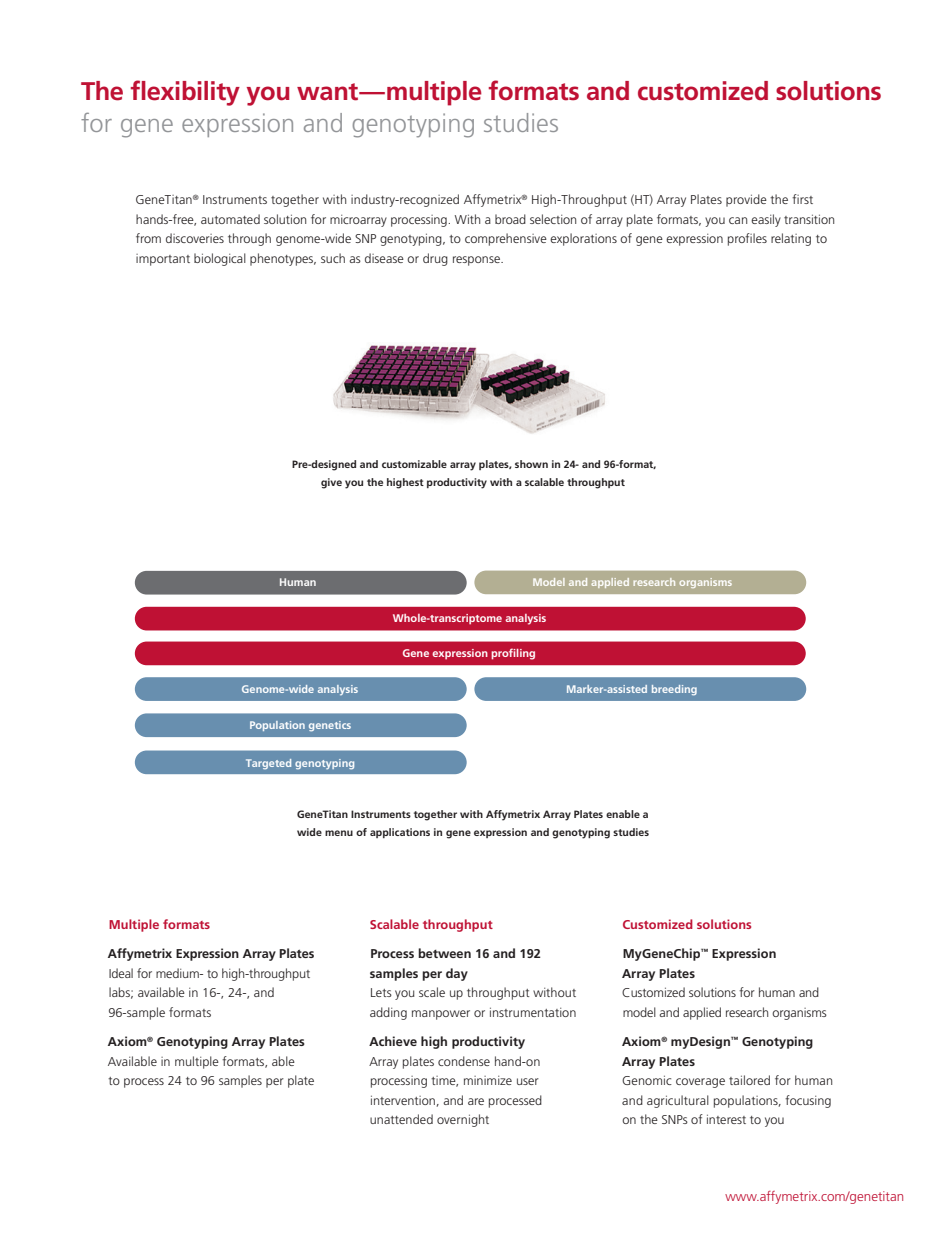
<style>
.page{position:relative;width:945px;height:1242px;background:#fff}
.page>*{position:absolute;margin:0;border:0;box-sizing:border-box;transform-origin:0 0}
.t1{font:700 25.5px "Frutiger LT Std";letter-spacing:-.015em;color:#bf1134}
.t2{font:300 25.5px "Frutiger LT Std";letter-spacing:.005em;color:#939598}
.t3{font:300 13.5px "Frutiger LT Std";color:#bf1134}
.t4{font:300 12.75px/19.5px "Frutiger LT Std";letter-spacing:.005em;color:#231f20}
.t5{font:700 12.75px/19.5px "Frutiger LT Std";letter-spacing:.005em;color:#231f20}
.t6{font:700 12.75px "Frutiger LT Std";letter-spacing:.005em;color:#bf1134}
.t7{font:700 10.95px "Frutiger LT Std";color:#fff}
.t8{font:700 10.5px/18px "Frutiger LT Std";letter-spacing:.005em;color:#231f20;text-align:center}
.s1{font-weight:700}
</style>
<div class="page">
<div style="left:135px;top:677px;width:332px;height:24px;background:#688faf;border-radius:12px"></div>
<div style="left:474px;top:677px;width:332px;height:24px;background:#688faf;border-radius:12px"></div>
<div style="left:474px;top:571px;width:332px;height:23px;background:#b3af93;border-radius:12px"></div>
<div style="left:135px;top:713px;width:332px;height:24px;background:#688faf;border-radius:12px"></div>
<div style="left:135px;top:751px;width:332px;height:23px;background:#688faf;border-radius:12px"></div>
<div style="left:135px;top:642px;width:671px;height:23px;background:#bf1134;border-radius:12px"></div>
<div style="left:135px;top:571px;width:332px;height:24px;background:#6c6d70;border-radius:12px"></div>
<div style="left:135px;top:607px;width:671px;height:23px;background:#bf1134;border-radius:12px"></div>
<img style="left:333px;top:344px;width:272px;height:90px">
<h1 class="t1" style="left:81px;top:76px;width:802px">The flexibility you want—multiple formats and customized solutions</h1>
<h1 class="t2" style="left:81px;top:108px;width:480px">for gene expression and genotyping studies</h1>
<p class="t4" style="left:135px;top:191px;width:701px">GeneTitan<sup>®</sup> Instruments together with industry-recognized Affymetrix<sup>®</sup> High-Throughput (HT) Array Plates provide the first hands-free, automated solution for microarray processing. With a broad selection of array plate formats, you can easily transition from discoveries through genome-wide SNP genotyping, to comprehensive explorations of gene expression profiles relating to important biological phenotypes, such as disease or drug response.</p>
<p class="t8" style="left:292px;top:456px;width:366px">Pre-designed and customizable array plates, shown in 24- and 96-format, give you the highest productivity with a scalable throughput</p>
<p class="t7" style="left:279px;top:576px;width:39px">Human</p>
<p class="t7" style="left:533px;top:576px;width:201px">Model and applied research organisms</p>
<p class="t7" style="left:393px;top:612px;width:155px">Whole-transcriptome analysis</p>
<p class="t7" style="left:403px;top:647px;width:135px">Gene expression profiling</p>
<p class="t7" style="left:242px;top:683px;width:118px">Genome-wide analysis</p>
<p class="t7" style="left:566px;top:682px;width:133px">Marker-assisted breeding</p>
<p class="t7" style="left:249px;top:719px;width:104px">Population genetics</p>
<p class="t7" style="left:246px;top:756px;width:111px">Targeted genotyping</p>
<p class="t8" style="left:297px;top:805px;width:354px;text-align:left">GeneTitan Instruments together with Affymetrix Array Plates enable a wide menu of applications in gene expression and genotyping studies</p>
<p class="t6" style="left:109px;top:917px;width:103px">Multiple formats</p>
<p class="t5" style="left:108px;top:944px;width:208px">Affymetrix Expression Array Plates</p>
<p class="t4" style="left:108px;top:964px;width:203px">Ideal for medium- to high-throughput labs; available in 16-, 24-, and<br>96-sample formats</p>
<p class="t4" style="left:108px;top:1032px;width:208px"><span class="s1">Axiom</span><sup>®</sup> <span class="s1">Genotyping Array Plates<br></span>Available in multiple formats, able<br>to process 24 to 96 samples per plate</p>
<p class="t6" style="left:370px;top:917px;width:124px">Scalable throughput</p>
<p class="t5" style="left:370px;top:944px;width:173px">Process between 16 and 192 samples per day</p>
<p class="t4" style="left:370px;top:983px;width:208px">Lets you scale up throughput without adding manpower or instrumentation</p>
<p class="t5" style="left:369px;top:1032px;width:157px">Achieve high productivity</p>
<p class="t4" style="left:369px;top:1052px;width:175px">Array plates condense hand-on processing time, minimize user intervention, and are processed unattended overnight</p>
<p class="t6" style="left:622px;top:917px;width:131px">Customized solutions</p>
<p class="t5" style="left:622px;top:944px;width:156px">MyGeneChip<sup>™</sup> Expression<br>Array Plates</p>
<p class="t4" style="left:622px;top:983px;width:206px">Customized solutions for human and model and applied research organisms</p>
<p class="t5" style="left:622px;top:1032px;width:193px">Axiom<sup>®</sup> myDesign<sup>™</sup> Genotyping<br>Array Plates</p>
<p class="t4" style="left:622px;top:1071px;width:212px">Genomic coverage tailored for human and agricultural populations, focusing on the SNPs of interest to you</p>
<p class="t3" style="left:725px;top:1188px;width:180px">www.affymetrix.com/genetitan</p>
</div>
